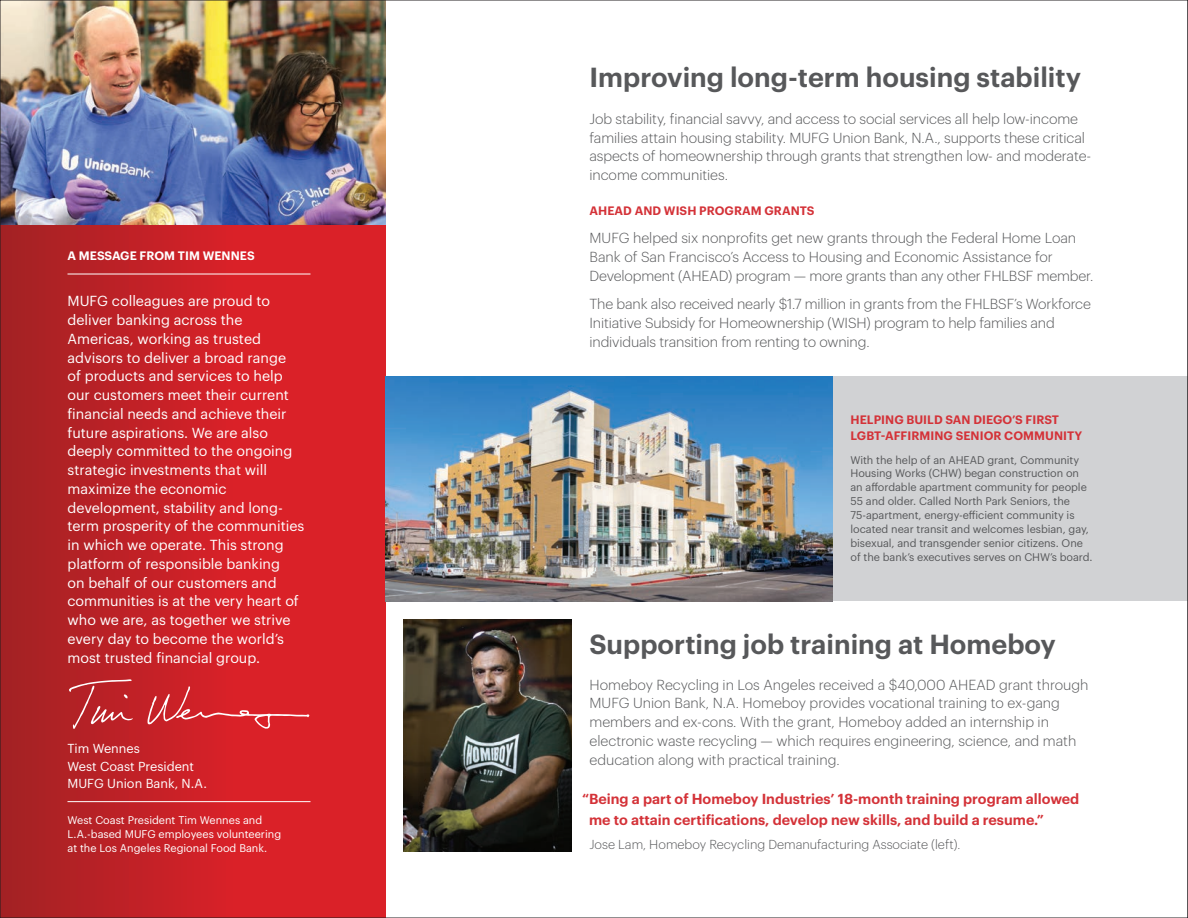
<style>
.page{position:relative;width:1188px;height:918px;background:#fff}
.page>*{position:absolute;margin:0;border:0;box-sizing:border-box;transform-origin:0 0}
._18_GRAY_semi{font:600 27px "Graphik";color:#57585a}
._9-5_Body_light_GRAY{font:300 14.25px/18.8px "Graphik";letter-spacing:-.005em;color:#57585a}
.t1{font:14.25px/18.8px "Graphik";color:#fff}
._18_RED_semi_Quote{font:600 14.25px/21px "Graphik";color:#d43238}
._8-5_QUOTE_NAME{font:300 12.75px "Graphik";color:#57585a}
.t2{font:12.75px/17.2px "Graphik";color:#fff}
._8_CAPS_RED_semi{font:600 12px/16.5px "Graphik";letter-spacing:.005em;color:#d43238}
._8_CAPS_RED_semi___s{font:600 12px "Graphik";letter-spacing:.005em;color:#d43238}
._8_CAPS_WHITE_semi{font:600 12px "Graphik";letter-spacing:.005em;color:#fff}
._7_25_footnote_capti{font:10.8px/13.8px "Graphik";letter-spacing:-.005em;color:#57585a}
._7_25_footnote_capti-2{font:10.8px/13.8px "Graphik";color:#fff}
</style>
<div class="page">
<div style="left:386px;top:376px;width:802px;height:226px;background:#d1d2d4"></div>
<div style="left:0;top:0;width:386px;height:918px;background:linear-gradient(to right,#a92225,#e72129)"></div>
<hr style="left:68px;top:274px;width:242px;height:1px;background:#fff">
<hr style="left:68px;top:801px;width:242px;height:1px;background:#fff">
<svg style="left:69px;top:679px;width:64px;height:50px;background:#bf393d"></svg>
<svg style="left:148px;top:686px;width:161px;height:43px;background:#d73238"></svg>
<img style="left:2px;top:2px;width:384px;height:223px">
<img style="left:386px;top:376px;width:446px;height:226px">
<img style="left:404px;top:620px;width:168px;height:232px">
<svg style="left:1187px;top:0;width:1px;height:918px"></svg>
<p class="_8_CAPS_WHITE_semi" style="left:68px;top:247px;width:189px">A MESSAGE FROM TIM WENNES</p>
<p class="t1" style="left:68px;top:291px;width:238px">MUFG colleagues are proud to deliver banking across the<br>Americas, working as trusted advisors to deliver a broad range<br>of products and services to help our customers meet their current financial needs and achieve their future aspirations. We are also deeply committed to the ongoing strategic investments that will maximize the economic development, stability and long&shy;term prosperity of the communities in which we operate. This strong platform of responsible banking<br>on behalf of our customers and communities is at the very heart of who we are, as together we strive every day to become the world’s most trusted financial group.</p>
<p class="t2" style="left:68px;top:739px;width:141px">Tim Wennes<br>West Coast President<br>MUFG Union Bank, N.A.</p>
<p class="_7_25_footnote_capti-2" style="left:68px;top:813px;width:215px">West Coast President Tim Wennes and<br>L.A.-based MUFG employees volunteering at the Los Angeles Regional Food Bank.</p>
<p class="_18_GRAY_semi" style="left:590px;top:56px;width:493px">Improving long-term housing stability</p>
<p class="_9-5_Body_light_GRAY" style="left:590px;top:108px;width:503px">Job stability, financial savvy, and access to social services all help low-income families attain housing stability. MUFG Union Bank, N.A., supports these critical aspects of homeownership through grants that strengthen low- and moderate&shy;income communities.</p>
<p class="_8_CAPS_RED_semi___s" style="left:590px;top:202px;width:227px">AHEAD AND WISH PROGRAM GRANTS</p>
<p class="_9-5_Body_light_GRAY" style="left:590px;top:228px;width:505px">MUFG helped six nonprofits get new grants through the Federal Home Loan<br>Bank of San Francisco’s Access to Housing and Economic Assistance for<br>Development (AHEAD) program — more grants than any other FHLBSF member.</p>
<p class="_9-5_Body_light_GRAY" style="left:590px;top:293px;width:503px">The bank also received nearly $1.7 million in grants from the FHLBSF’s Workforce<br>Initiative Subsidy for Homeownership (WISH) program to help families and individuals transition from renting to owning.</p>
<p class="_8_CAPS_RED_semi" style="left:851px;top:410px;width:233px">HELPING BUILD SAN DIEGO’S FIRST<br>LGBT-AFFIRMING SENIOR COMMUNITY</p>
<p class="_7_25_footnote_capti" style="left:850px;top:452px;width:244px">With the help of an AHEAD grant, Community Housing Works (CHW) began construction on an affordable apartment community for people 55 and older. Called North Park Seniors, the 75-apartment, energy-efficient community is located near transit and welcomes lesbian, gay, bisexual, and transgender senior citizens. One of the bank’s executives serves on CHW’s board.</p>
<p class="_18_GRAY_semi" style="left:590px;top:623px;width:468px">Supporting job training at Homeboy</p>
<p class="_9-5_Body_light_GRAY" style="left:590px;top:674px;width:500px">Homeboy Recycling in Los Angeles received a $40,000 AHEAD grant through MUFG Union Bank, N.A. Homeboy provides vocational training to ex-gang members and ex-cons. With the grant, Homeboy added an internship in electronic waste recycling — which requires engineering, science, and math education along with practical training.</p>
<p class="_18_RED_semi_Quote" style="left:589px;top:787px;width:492px;text-indent:-7px">“Being a part of Homeboy Industries’ 18-month training program allowed me to attain certifications, develop new skills, and build a resume.”</p>
<p class="_8-5_QUOTE_NAME" style="left:590px;top:835px;width:372px">Jose Lam, Homeboy Recycling Demanufacturing Associate (left).</p>
</div>
